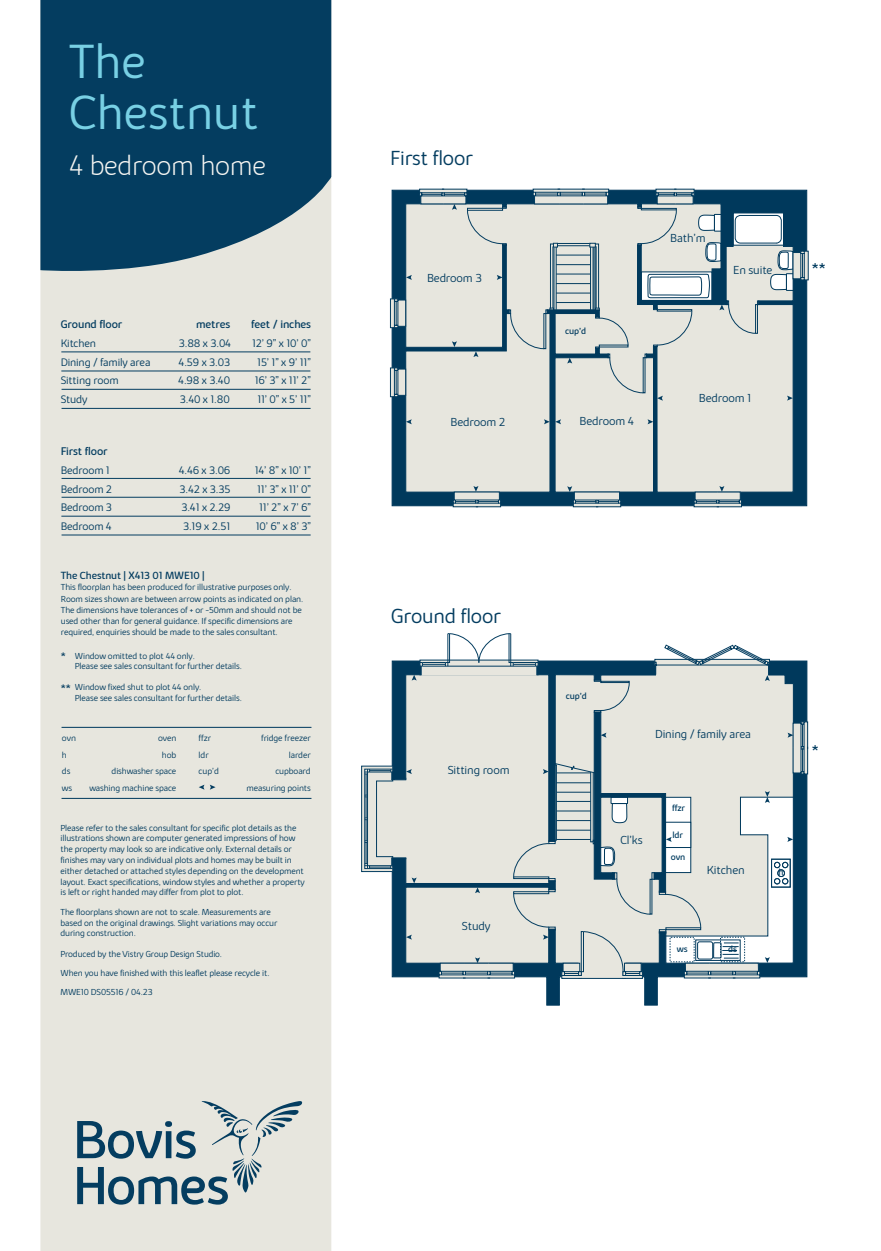
<style>
.page{position:relative;width:881px;height:1251px;background:#fff}
.page>*{position:absolute;margin:0;border:0;box-sizing:border-box;transform-origin:0 0}
.t1{font:300 49.5px/51px "Bovis Sans";color:#78d0e4}
.t2{font:200 28.5px "Bovis Sans";letter-spacing:-.01em;color:#f5f5f2}
.t3{font:300 21px "Bovis Sans";letter-spacing:-.01em;color:#043d60}
.t4{font:300 16.5px "Bovis Sans";color:#043d60}
.t5{font:300 12px "Bovis Sans";letter-spacing:-.01em;color:#043d60}
.t6{font:300 11.25px "Bovis Sans";letter-spacing:-.01em;color:#043d60}
.t7{font:11.25px "Bovis Sans";letter-spacing:-.01em;color:#043d60}
.t8{font:10.5px "Bovis Sans";letter-spacing:-.01em;color:#043d60}
.t9{font:300 9px/16.5px "Bovis Sans";letter-spacing:-.01em;color:#043d60}
.t10{font:9px "Bovis Sans";letter-spacing:-.01em;color:#043d60}
.s1{font-size:12px}
</style>
<div class="page">
<div style="left:40px;top:276px;width:291px;height:974px;background:#e7e6de"></div>
<svg style="left:40px;top:0;width:291px;height:276px;background:#1b4e6c"></svg>
<hr style="left:62px;top:727px;width:249px;height:1px;background:#043d60">
<hr style="left:62px;top:798px;width:249px;height:1px;background:#043d60">
<hr style="left:61px;top:408px;width:249px;height:1px;background:#043d60">
<hr style="left:61px;top:389px;width:249px;height:1px;background:#043d60">
<hr style="left:61px;top:370px;width:249px;height:1px;background:#043d60">
<hr style="left:61px;top:351px;width:249px;height:1px;background:#043d60">
<hr style="left:61px;top:497px;width:249px;height:1px;background:#043d60">
<hr style="left:61px;top:478px;width:249px;height:1px;background:#043d60">
<hr style="left:61px;top:534px;width:249px;height:1px;background:#043d60">
<hr style="left:61px;top:516px;width:249px;height:1px;background:#043d60">
<svg style="left:438px;top:978px;width:323px;height:27px"></svg>
<svg style="left:391px;top:190px;width:415px;height:316px;background:#b6c1c2"></svg>
<svg style="left:390px;top:298px;width:16px;height:30px"></svg>
<svg style="left:390px;top:367px;width:16px;height:30px"></svg>
<svg style="left:406px;top:275px;width:5px;height:5px"></svg>
<svg style="left:543px;top:419px;width:6px;height:5px"></svg>
<svg style="left:452px;top:486px;width:49px;height:21px"></svg>
<svg style="left:406px;top:419px;width:5px;height:5px"></svg>
<svg style="left:647px;top:419px;width:6px;height:5px"></svg>
<svg style="left:567px;top:486px;width:54px;height:21px"></svg>
<svg style="left:555px;top:419px;width:5px;height:5px"></svg>
<svg style="left:693px;top:486px;width:48px;height:21px"></svg>
<svg style="left:419px;top:189px;width:389px;height:211px;background:#bfc8c8"></svg>
<svg style="left:199px;top:784px;width:5px;height:5px"></svg>
<svg style="left:210px;top:784px;width:5px;height:5px"></svg>
<svg style="left:361px;top:633px;width:446px;height:345px"></svg>
<svg style="left:77px;top:1099px;width:225px;height:105px;background:#b7c2c3"></svg>
<h1 class="t1" style="left:69px;top:36px;width:190px">The<br>Chestnut</h1>
<h2 class="t2" style="left:69px;top:149px;width:198px">4 bedroom home</h2>
<p class="t7" style="left:61px;top:317px;width:63px">Ground floor</p>
<p class="t7" style="left:196px;top:317px;width:35px">metres</p>
<p class="t7" style="left:251px;top:317px;width:61px">feet / inches</p>
<p class="t6" style="left:61px;top:336px;width:37px">Kitchen</p>
<p class="t6" style="left:179px;top:336px;width:54px">3.88 x 3.04</p>
<p class="t6" style="left:252px;top:336px;width:60px">12’ 9” x 10’ 0”</p>
<p class="t6" style="left:61px;top:355px;width:91px">Dining / family area</p>
<p class="t6" style="left:178px;top:355px;width:53px">4.59 x 3.03</p>
<p class="t6" style="left:257px;top:355px;width:55px">15’ 1” x 9’ 11”</p>
<p class="t6" style="left:61px;top:374px;width:59px">Sitting room</p>
<p class="t6" style="left:178px;top:374px;width:53px">4.98 x 3.40</p>
<p class="t6" style="left:255px;top:374px;width:58px">16’ 3” x 11’ 2”</p>
<p class="t6" style="left:61px;top:393px;width:28px">Study</p>
<p class="t6" style="left:180px;top:393px;width:51px">3.40 x 1.80</p>
<p class="t6" style="left:257px;top:393px;width:55px">11’ 0” x 5’ 11”</p>
<p class="t7" style="left:61px;top:444px;width:48px">First floor</p>
<p class="t6" style="left:61px;top:463px;width:51px">Bedroom 1</p>
<p class="t6" style="left:179px;top:463px;width:53px">4.46 x 3.06</p>
<p class="t6" style="left:254px;top:463px;width:58px">14’ 8” x 10’ 1”</p>
<p class="t6" style="left:61px;top:482px;width:53px">Bedroom 2</p>
<p class="t6" style="left:179px;top:482px;width:52px">3.42 x 3.35</p>
<p class="t6" style="left:257px;top:482px;width:55px">11’ 3” x 11’ 0”</p>
<p class="t6" style="left:61px;top:501px;width:53px">Bedroom 3</p>
<p class="t6" style="left:181px;top:501px;width:51px">3.41 x 2.29</p>
<p class="t6" style="left:259px;top:501px;width:53px">11’ 2” x 7’ 6”</p>
<p class="t6" style="left:61px;top:519px;width:53px">Bedroom 4</p>
<p class="t6" style="left:183px;top:519px;width:49px">3.19 x 2.51</p>
<p class="t6" style="left:256px;top:519px;width:57px">10’ 6” x 8’ 3”</p>
<p class="t8" style="left:61px;top:569px;width:145px">The Chestnut | X413 01 MWE10 |</p>
<p class="t9" style="left:61px;top:581px;width:244px;line-height:11.2px">This floorplan has been produced for illustrative purposes only.<br>Room sizes shown are between arrow points as indicated on plan.<br>The dimensions have tolerances of + or -50mm and should not be used other than for general guidance. If specific dimensions are required, enquiries should be made to the sales consultant.</p>
<p class="t9" style="left:75px;top:650px;width:168px;line-height:10.5px;text-indent:-14px"><span class="s1">*</span> Window omitted to plot 44 only.<br>Please see sales consultant for further details.</p>
<p class="t9" style="left:75px;top:681px;width:168px;line-height:10.5px;text-indent:-14px"><span class="s1">**</span> Window fixed shut to plot 44 only.<br>Please see sales consultant for further details.</p>
<p class="t9" style="left:62px;top:729px;width:16px">ovn h ds ws</p>
<p class="t9" style="left:246px;top:729px;width:66px;text-align:right">fridge freezer larder<br>cupboard measuring points</p>
<p class="t9" style="left:198px;top:729px;width:22px">ffzr ldr cup’d</p>
<p class="t9" style="left:89px;top:729px;width:88px;text-align:right">oven<br>hob<br>dishwasher space washing machine space</p>
<p class="t9" style="left:60px;top:821px;width:246px;line-height:10.8px">Please refer to the sales consultant for specific plot details as the illustrations shown are computer generated impressions of how the property may look so are indicative only. External details or finishes may vary on individual plots and homes may be built in either detached or attached styles depending on the development layout. Exact specifications, window styles and whether a property is left or right handed may differ from plot to plot.</p>
<p class="t9" style="left:60px;top:906px;width:218px;line-height:10.8px">The floorplans shown are not to scale. Measurements are based on the original drawings. Slight variations may occur during construction.</p>
<p class="t9" style="left:60px;top:943px;width:210px;line-height:19.4px">Produced by the Vistry Group Design Studio.<br>When you have finished with this leaflet please recycle it.<br>MWE10 DS05516 / 04.23</p>
<h3 class="t3" style="left:390px;top:146px;width:84px">First floor</h3>
<h3 class="t5" style="left:427px;top:270px;width:56px">Bedroom 3</h3>
<p class="t10" style="left:565px;top:326px;width:22px">cup’d</p>
<h3 class="t5" style="left:450px;top:414px;width:56px">Bedroom 2</h3>
<h3 class="t5" style="left:579px;top:414px;width:56px">Bedroom 4</h3>
<h3 class="t5" style="left:670px;top:231px;width:37px">Bath’m</h3>
<h3 class="t5" style="left:733px;top:262px;width:41px">En suite</h3>
<h3 class="t5" style="left:698px;top:391px;width:54px">Bedroom 1</h3>
<h3 class="t4" style="left:811px;top:260px;width:15px">**</h3>
<h3 class="t3" style="left:391px;top:603px;width:111px">Ground floor</h3>
<h3 class="t5" style="left:447px;top:763px;width:63px">Sitting room</h3>
<h3 class="t5" style="left:461px;top:918px;width:30px">Study</h3>
<p class="t10" style="left:565px;top:690px;width:22px">cup’d</p>
<h3 class="t5" style="left:655px;top:726px;width:97px">Dining / family area</h3>
<h3 class="t5" style="left:620px;top:832px;width:24px">Cl’ks</h3>
<p class="t10" style="left:671px;top:802px;width:15px">ffzr</p>
<p class="t10" style="left:672px;top:829px;width:12px">ldr</p>
<p class="t10" style="left:670px;top:851px;width:16px">ovn</p>
<h3 class="t5" style="left:706px;top:863px;width:39px">Kitchen</h3>
<p class="t10" style="left:676px;top:943px;width:12px">ws</p>
<p class="t10" style="left:728px;top:943px;width:10px">ds</p>
<p class="t10" style="left:778px;top:866px;width:7px">h</p>
<h3 class="t4" style="left:811px;top:742px;width:9px">*</h3>
</div>
